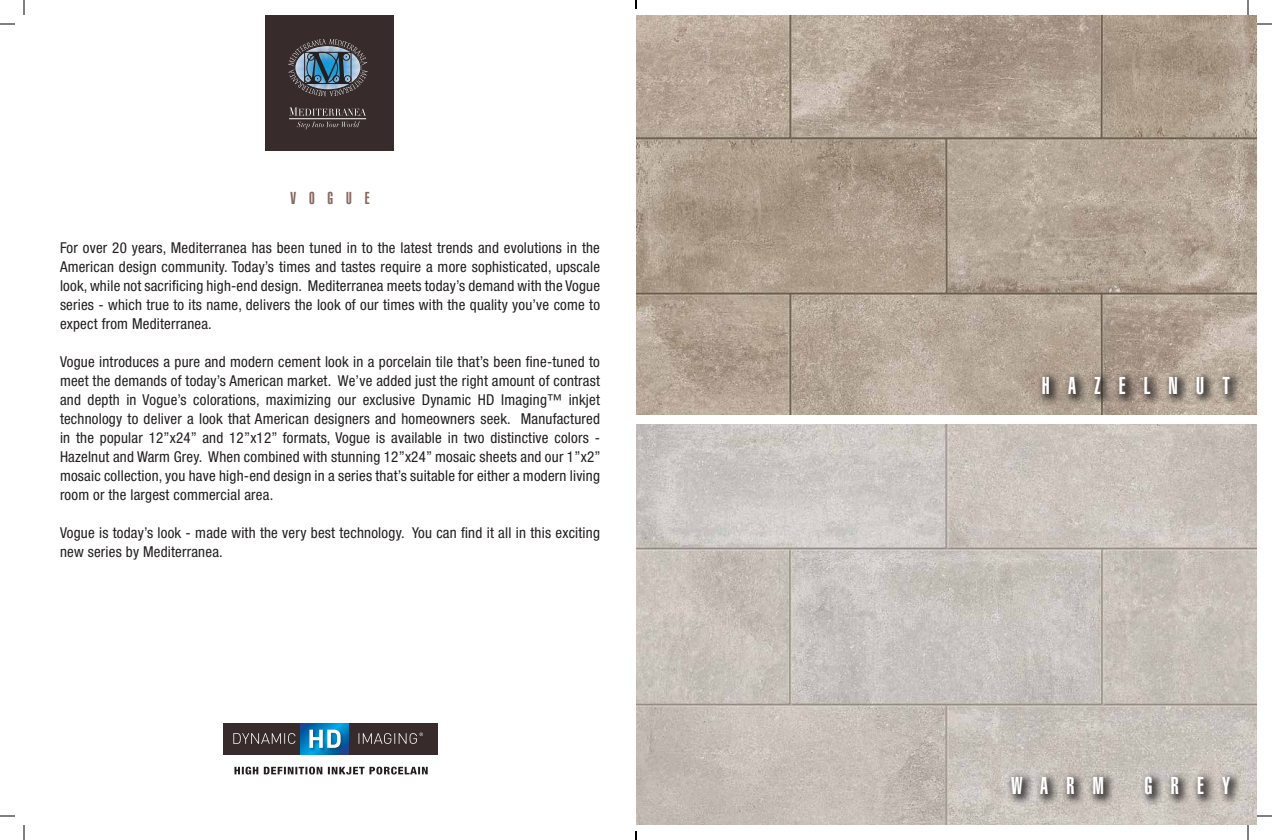
<style>
.page{position:relative;width:1272px;height:840px;background:#fff}
.page>*{position:absolute;margin:0;border:0;box-sizing:border-box;transform-origin:0 0}
.t1{font:900 extra-condensed 24px "Helvetica";letter-spacing:.76em;color:#fff}
.t2{font:900 extra-condensed 17px "Helvetica";letter-spacing:.76em;color:#876760}
.t3{font:condensed 15px/19px "Helvetica Neue";letter-spacing:.015em;color:#231f20;text-align:justify}
</style>
<div class="page">
<img style="left:636px;top:16px;width:620px;height:399px">
<div style="left:348px;top:723px;width:90px;height:32px;background:#372b2b"></div>
<div style="left:224px;top:723px;width:77px;height:32px;background:#372b2b"></div>
<svg style="left:301px;top:723px;width:47px;height:32px"></svg>
<div style="left:309px;top:729px;width:36px;height:23px;background:#231f20;opacity:.39"></div>
<svg style="left:233px;top:730px;width:190px;height:18px"></svg>
<svg style="left:234px;top:767px;width:194px;height:8px"></svg>
<div style="left:1036px;top:370px;width:206px;height:37px;background:#231f20;opacity:.75"></div>
<img style="left:636px;top:424px;width:621px;height:401px">
<div style="left:1005px;top:771px;width:238px;height:36px;background:#231f20;opacity:.75"></div>
<div style="left:266px;top:15px;width:128px;height:135px;background:#372b2b"></div>
<svg style="left:289px;top:107px;width:77px;height:22px"></svg>
<svg style="left:288px;top:39px;width:80px;height:57px"></svg>
<svg style="left:0;top:23px;width:15px;height:2px"></svg>
<svg style="left:1257px;top:23px;width:15px;height:2px"></svg>
<svg style="left:0;top:815px;width:15px;height:2px"></svg>
<svg style="left:1257px;top:815px;width:15px;height:2px"></svg>
<svg style="left:23px;top:0;width:2px;height:15px"></svg>
<svg style="left:23px;top:825px;width:2px;height:15px"></svg>
<svg style="left:1247px;top:0;width:2px;height:15px"></svg>
<svg style="left:1247px;top:825px;width:2px;height:15px"></svg>
<svg style="left:635px;top:0;width:2px;height:9px"></svg>
<svg style="left:635px;top:831px;width:2px;height:9px"></svg>
<p class="t2" style="left:290px;top:188px;width:81px">VOGUE</p>
<p class="t3" style="left:60px;top:238px;width:542px">For over 20 years, Mediterranea has been tuned in to the latest trends and evolutions in the American design community. Today’s times and tastes require a more sophisticated, upscale look, while not sacrificing high-end design. Mediterranea meets today’s demand with the Vogue series - which true to its name, delivers the look of our times with the quality you’ve come to expect from Mediterranea.</p>
<p class="t3" style="left:60px;top:352px;width:542px">Vogue introduces a pure and modern cement look in a porcelain tile that’s been fine-tuned to meet the demands of today’s American market. We’ve added just the right amount of contrast and depth in Vogue’s colorations, maximizing our exclusive Dynamic HD Imaging™ inkjet technology to deliver a look that American designers and homeowners seek. Manufactured in the popular 12”x24” and 12”x12” formats, Vogue is available in two distinctive colors - Hazelnut and Warm Grey. When combined with stunning 12”x24” mosaic sheets and our 1”x2” mosaic collection, you have high-end design in a series that’s suitable for either a modern living room or the largest commercial area.</p>
<p class="t3" style="left:60px;top:523px;width:542px">Vogue is today’s look - made with the very best technology. You can find it all in this exciting new series by Mediterranea.</p>
<h1 class="t1" style="left:1042px;top:371px;width:190px">HAZELNUT</h1>
<h1 class="t1" style="left:1011px;top:772px;width:94px">WARM</h1>
<h1 class="t1" style="left:1145px;top:772px;width:87px">GREY</h1>
</div>
